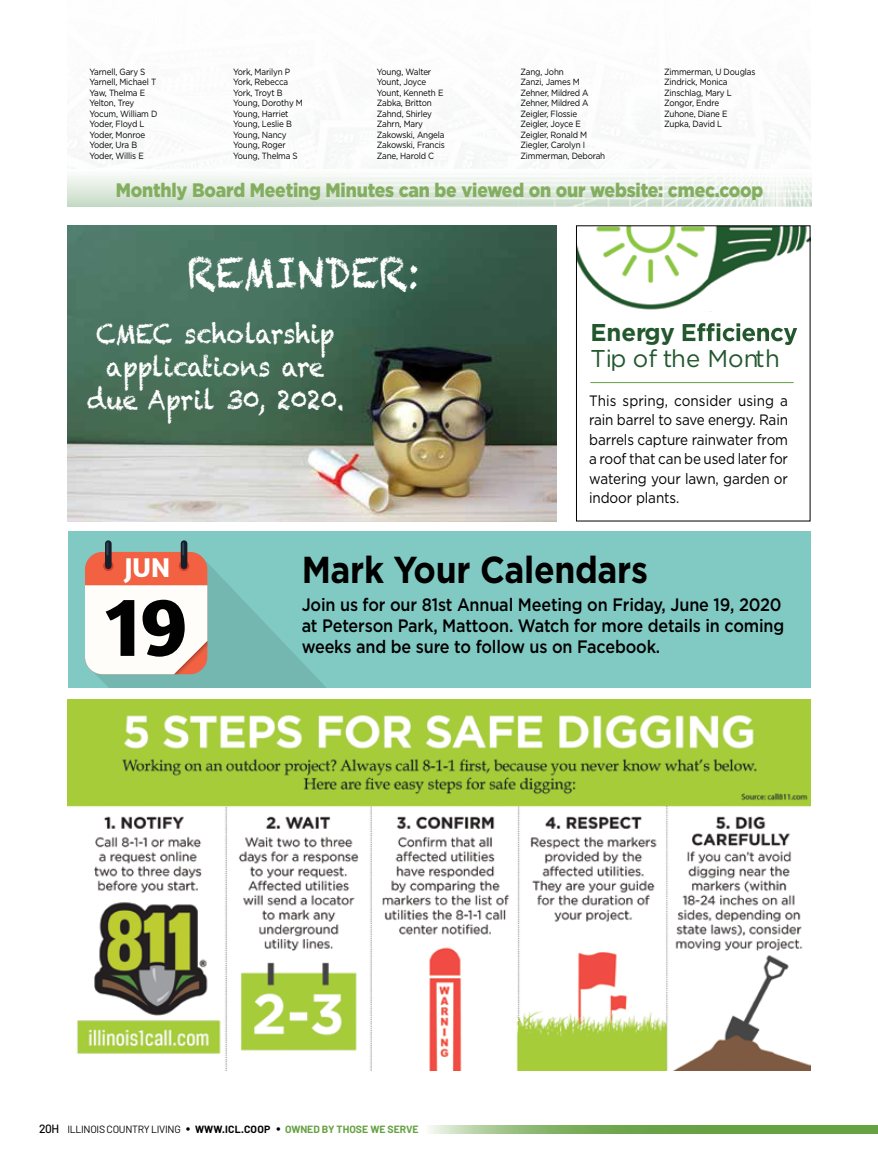
<style>
.page{position:relative;width:878px;height:1161px;background:#fff}
.page>*{position:absolute;margin:0;border:0;box-sizing:border-box;transform-origin:0 0}
.t1{font:700 87.3px "Amaranth";color:#010101}
.t2{font:42px "Chalkduster";letter-spacing:-.01em;color:#fff;scale:.9 1}
.t3{font:700 37.5px "Gotham";letter-spacing:-.01em;color:#000;scale:.9 1}
.t4{font:700 27.6px "Amaranth";color:#fff}
.t5{font:27px/33px "Chalkduster";letter-spacing:-.01em;color:#fff;text-align:center;scale:.9 1}
.t6{font:24.3px "Gotham";color:#23572d}
.t7{font:700 24.3px "Gotham";color:#23572d}
.t8{font:900 19.5px "Gotham";letter-spacing:-.01em;color:#84ae5f;scale:.9 1}
.t9{font:500 18px/21px "Gotham";letter-spacing:-.01em;color:#000;scale:.9 1}
.t10{font:15px/19.5px "Gotham";letter-spacing:-.01em;color:#000;text-align:justify;scale:.9 1}
.t11{font:10.5px "Barlow";letter-spacing:-.03em;color:#000}
.t12{font:9px/10.5px "Gotham";letter-spacing:-.02em;color:#000;scale:.9 1}
.s1{font-weight:500;font-size:12px}
.s2{font-size:15px}
.s3{font-weight:700}
.s4{font-weight:700;color:#66a142}
</style>
<div class="page">
<img style="left:68px;top:111px;width:743px;height:96px">
<div style="left:68px;top:531px;width:742px;height:156px;background:#81cac4"></div>
<svg style="left:85px;top:540px;width:240px;height:147px"></svg>
<img style="left:68px;top:700px;width:742px;height:371px">
<img style="left:578px;top:227px;width:230px;height:83px">
<hr style="left:590px;top:382px;width:203px;height:1px;background:#66a142">
<div style="left:576px;top:225px;width:234px;height:296px;border:1px solid #000"></div>
<svg style="left:682px;top:323px;width:115px;height:22px"></svg>
<img style="left:68px;top:225px;width:488px;height:296px">
<svg style="left:429px;top:1125px;width:449px;height:8px;background:#7eaf5f"></svg>
<p class="t12" style="left:89px;top:66px;width:77px">Yarnell, Gary S<br>Yarnell, Michael T<br>Yaw, Thelma E<br>Yelton, Trey<br>Yocum, William D<br>Yoder, Floyd L<br>Yoder, Monroe<br>Yoder, Ura B<br>Yoder, Willis E</p>
<p class="t12" style="left:233px;top:66px;width:79px">York, Marilyn P<br>York, Rebecca<br>York, Troyt B<br>Young, Dorothy M<br>Young, Harriet<br>Young, Leslie B<br>Young, Nancy<br>Young, Roger<br>Young, Thelma S</p>
<p class="t12" style="left:377px;top:66px;width:77px">Young, Walter<br>Yount, Joyce<br>Yount, Kenneth E<br>Zabka, Britton<br>Zahnd, Shirley<br>Zahrn, Mary<br>Zakowski, Angela<br>Zakowski, Francis<br>Zane, Harold C</p>
<p class="t12" style="left:520px;top:66px;width:96px">Zang, John<br>Zanzi, James M<br>Zehner, Mildred A<br>Zehner, Mildred A<br>Zeigler, Flossie<br>Zeigler, Joyce E<br>Zeigler, Ronald M<br>Ziegler, Carolyn I<br>Zimmerman, Deborah</p>
<p class="t12" style="left:664px;top:66px;width:103px">Zimmerman, U Douglas<br>Zindrick, Monica<br>Zinschlag, Mary L<br>Zongor, Endre<br>Zuhone, Diane E<br>Zupka, David L</p>
<h3 class="t8" style="left:116px;top:177px;width:721px">Monthly Board Meeting Minutes can be viewed on our website: cmec.coop</h3>
<h2 class="t2" style="left:187px;top:248px;width:261px">REMINDER:</h2>
<h3 class="t5" style="left:87px;top:317px;width:287px">CMEC scholarship applications are due April 30, 2020.</h3>
<h3 class="t7" style="left:590px;top:316px;width:86px">Energy</h3>
<h3 class="t6" style="left:590px;top:343px;width:191px">Tip of the Month</h3>
<h3 class="t10" style="left:589px;top:390px;width:222px">This spring, consider using a rain barrel to save energy. Rain barrels capture rainwater from a roof that can be used later for watering your lawn, garden or indoor plants.</h3>
<h3 class="t4" style="left:125px;top:550px;width:47px">JUN</h3>
<h1 class="t1" style="left:106px;top:571px;width:84px">19</h1>
<h3 class="t3" style="left:302px;top:545px;width:386px">Mark Your Calendars</h3>
<h3 class="t9" style="left:302px;top:594px;width:538px">Join us for our 81st Annual Meeting on Friday, June 19, 2020 at Peterson Park, Mattoon. Watch for more details in coming weeks and be sure to follow us on Facebook.</h3>
<p class="t11" style="left:39px;top:1123px;width:381px"><span class="s1">20H</span> ILLINOIS COUNTRY LIVING <span class="s2">•</span> <span class="s3">WWW.ICL.COOP</span> <span class="s2">•</span> <span class="s4">OWNED BY THOSE WE SERVE</span></p>
</div>
